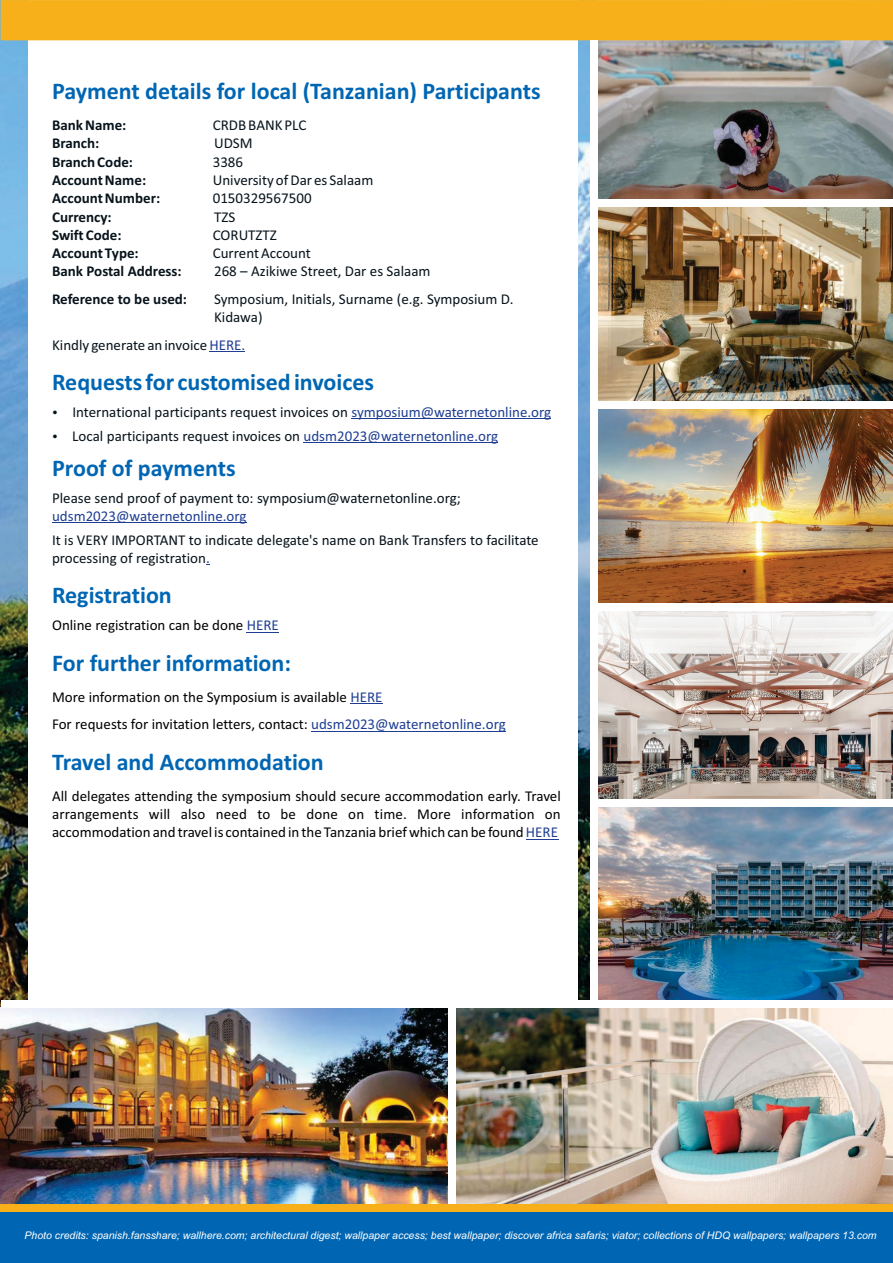
<style>
.page{position:relative;width:893px;height:1263px;background:#fff}
.page>*{position:absolute;margin:0;border:0;box-sizing:border-box;transform-origin:0 0}
.t1{font:700 24px "Calibri";color:#0066b3}
.t2{font:15px/18.3px "Calibri";color:#07131b}
.t3{font:15px/18.3px "Calibri";color:#020203}
.t4{font:700 15px "Calibri";color:#07131b}
.t5{font:15px "Calibri";color:#1f3e93}
.t6{font:italic 10.5px "Arial";color:#fff}
.s1{color:#1f3e93}
</style>
<div class="page">
<img style="left:1px;top:40px;width:589px;height:960px">
<div style="left:28px;top:0;width:549px;height:1263px;background:#fff"></div>
<hr style="left:209px;top:351px;width:36px;height:1px;background:#1f3e93">
<hr style="left:351px;top:418px;width:200px;height:1px;background:#1f3e93">
<hr style="left:304px;top:442px;width:194px;height:1px;background:#1f3e93">
<hr style="left:52px;top:522px;width:195px;height:1px;background:#1f3e93">
<hr style="left:247px;top:632px;width:32px;height:1px;background:#1f3e93">
<hr style="left:350px;top:703px;width:33px;height:1px;background:#1f3e93">
<hr style="left:311px;top:731px;width:195px;height:1px;background:#1f3e93">
<hr style="left:526px;top:839px;width:32px;height:1px;background:#1f3e93">
<img style="left:598px;top:807px;width:295px;height:193px">
<img style="left:598px;top:40px;width:295px;height:361px">
<div style="left:1px;top:0;width:892px;height:40px;background:#f7b01a"></div>
<img style="left:1px;top:1008px;width:447px;height:196px">
<img style="left:598px;top:409px;width:295px;height:390px">
<img style="left:456px;top:1008px;width:437px;height:196px">
<div style="left:596px;top:199px;width:297px;height:8px;background:#fff"></div>
<div style="left:1px;top:1204px;width:892px;height:59px;background:#0066b3"></div>
<div style="left:1px;top:1204px;width:892px;height:8px;background:#f7b01a"></div>
<div style="left:596px;top:603px;width:297px;height:7px;background:#fff"></div>
<h1 class="t1" style="left:52px;top:81px;width:490px">Payment details for local (Tanzanian) Participants</h1>
<p class="t4" style="left:52px;top:119px;width:76px">Bank Name:</p>
<p class="t2" style="left:213px;top:117px;width:95px">CRDB BANK PLC</p>
<p class="t4" style="left:52px;top:137px;width:49px">Branch:</p>
<p class="t2" style="left:214px;top:135px;width:40px">UDSM</p>
<p class="t4" style="left:52px;top:155px;width:82px">Branch Code:</p>
<p class="t2" style="left:213px;top:154px;width:32px">3386</p>
<p class="t4" style="left:52px;top:174px;width:96px">Account Name:</p>
<p class="t2" style="left:213px;top:172px;width:162px">University of Dar es Salaam</p>
<p class="t4" style="left:52px;top:192px;width:110px">Account Number:</p>
<p class="t2" style="left:213px;top:190px;width:100px">0150329567500</p>
<p class="t4" style="left:52px;top:210px;width:61px">Currency:</p>
<p class="t2" style="left:214px;top:209px;width:23px">TZS</p>
<p class="t4" style="left:52px;top:229px;width:71px">Swift Code:</p>
<p class="t2" style="left:213px;top:227px;width:66px">CORUTZTZ</p>
<p class="t4" style="left:52px;top:247px;width:88px">Account Type:</p>
<p class="t2" style="left:213px;top:245px;width:100px">Current Account</p>
<p class="t4" style="left:52px;top:265px;width:131px">Bank Postal Address:</p>
<p class="t2" style="left:214px;top:264px;width:218px">268 – Azikiwe Street, Dar es Salaam</p>
<p class="t4" style="left:52px;top:293px;width:137px">Reference to be used:</p>
<p class="t2" style="left:214px;top:291px;width:301px">Symposium, Initials, Surname (e.g. Symposium D.<br>Kidawa)</p>
<p class="t2" style="left:52px;top:337px;width:195px">Kindly generate an invoice <span class="s1">HERE.</span></p>
<h1 class="t1" style="left:52px;top:372px;width:324px">Requests for customised invoices</h1>
<p class="t2" style="left:72px;top:401px;width:480px;line-height:23.9px">International participants request invoices on <span class="s1">symposium@waternetonline.org<br></span>Local participants request invoices on <span class="s1">udsm2023@waternetonline.org</span></p>
<h1 class="t1" style="left:52px;top:458px;width:185px">Proof of payments</h1>
<p class="t2" style="left:52px;top:490px;width:410px">Please send proof of payment to: symposium@waternetonline.org;</p>
<p class="t5" style="left:52px;top:510px;width:196px">udsm2023@waternetonline.org</p>
<p class="t2" style="left:52px;top:532px;width:488px">It is VERY IMPORTANT to indicate delegate's name on Bank Transfers to facilitate processing of registration<span class="s1">.</span></p>
<h1 class="t1" style="left:52px;top:585px;width:121px">Registration</h1>
<p class="t3" style="left:52px;top:617px;width:228px">Online registration can be done <span class="s1">HERE</span></p>
<h1 class="t1" style="left:52px;top:653px;width:240px">For further information:</h1>
<p class="t3" style="left:52px;top:684px;width:455px;line-height:27.5px">More information on the Symposium is available <span class="s1">HERE<br></span>For requests for invitation letters, contact: <span class="s1">udsm2023@waternetonline.org</span></p>
<h1 class="t1" style="left:52px;top:752px;width:273px">Travel and Accommodation</h1>
<p class="t3" style="left:52px;top:788px;width:510px;text-align:justify">All delegates attending the symposium should secure accommodation early. Travel arrangements will also need to be done on time. More information on accommodation and travel is contained in the Tanzania brief which can be found <span class="s1">HERE</span></p>
<p class="t6" style="left:25px;top:1231px;width:853px">Photo credits: spanish.fansshare; wallhere.com; architectural digest; wallpaper access; best wallpaper; discover africa safaris; viator; collections of HDQ wallpapers; wallpapers 13.com</p>
</div>
